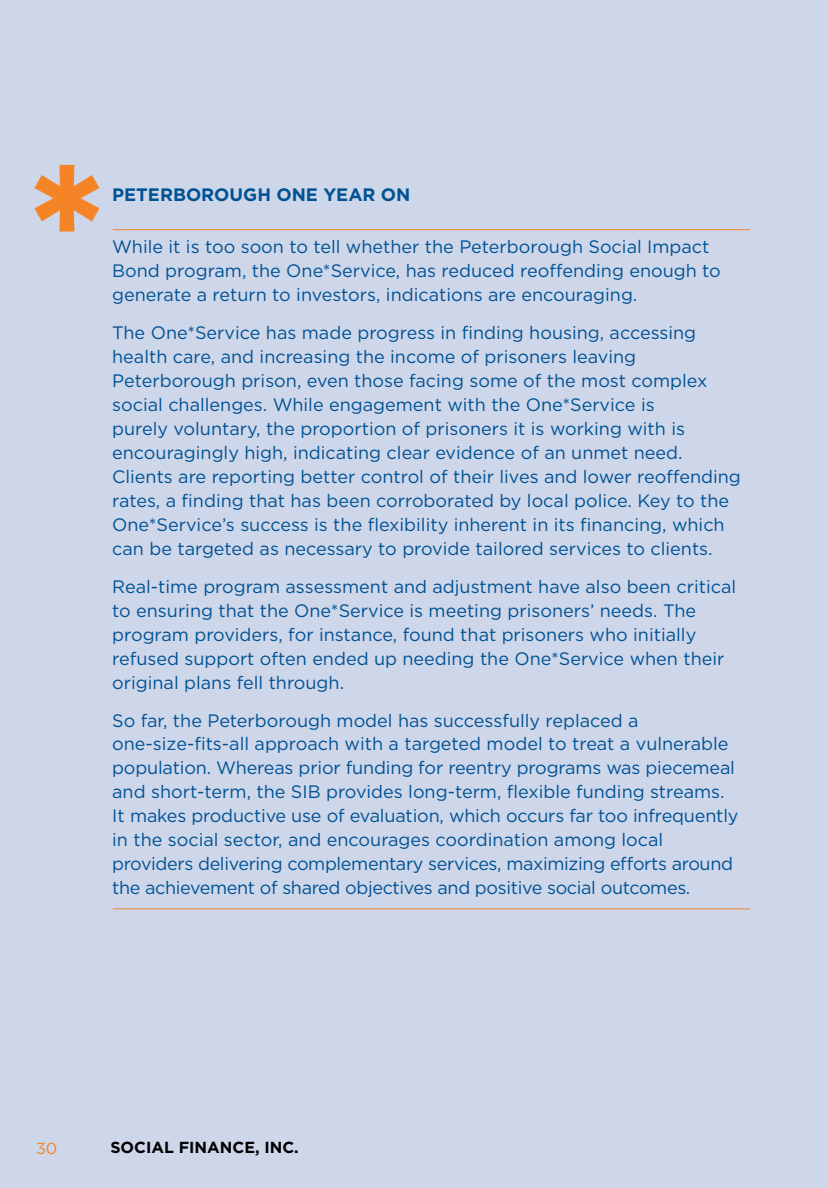
<style>
.page{position:relative;width:828px;height:1188px;background:#ced6e9}
.page>*{position:absolute;margin:0;border:0;box-sizing:border-box;transform-origin:0 0}
.t1{font:18px/24px "Gotham";color:#005294}
.t2{font:700 18px "Gotham";color:#005294}
.t3{font:700 16px "Gotham";color:#000}
.t4{font:16px "Gotham";color:#f58427}
</style>
<div class="page">
<hr style="left:113px;top:229px;width:637px;height:1px;background:#f58427">
<hr style="left:113px;top:908px;width:637px;height:1px;background:#f58427">
<p class="t2" style="left:112px;top:182px;width:300px">PETERBOROUGH ONE YEAR ON</p>
<p class="t1" style="left:112px;top:234px;width:610px">While it is too soon to tell whether the Peterborough social Impact<br>Bond program, the one*service, has reduced reoffending enough to generate a return to investors, indications are encouraging.</p>
<p class="t1" style="left:112px;top:320px;width:630px">the one*service has made progress in finding housing, accessing health care, and increasing the income of prisoners leaving Peterborough prison, even those facing some of the most complex social challenges. While engagement with the one*service is<br>purely voluntary, the proportion of prisoners it is working with is encouragingly high, indicating clear evidence of an unmet need. clients are reporting better control of their lives and lower reoffending rates, a finding that has been corroborated by local police. Key to the one*service’s success is the flexibility inherent in its financing, which can be targeted as necessary to provide tailored services to clients.</p>
<p class="t1" style="left:112px;top:574px;width:626px">Real-time program assessment and adjustment have also been critical to ensuring that the one*service is meeting prisoners’ needs. the program providers, for instance, found that prisoners who initially refused support often ended up needing the one*service when their original plans fell through.</p>
<p class="t1" style="left:112px;top:708px;width:628px">so far, the Peterborough model has successfully replaced a one-size-fits-all approach with a targeted model to treat a vulnerable population. Whereas prior funding for reentry programs was piecemeal and short-term, the sIB provides long-term, flexible funding streams.<br>It makes productive use of evaluation, which occurs far too infrequently in the social sector, and encourages coordination among local providers delivering complementary services, maximizing efforts around the achievement of shared objectives and positive social outcomes.</p>
<p class="t4" style="left:36px;top:1138px;width:23px">30</p>
<p class="t3" style="left:110px;top:1137px;width:190px">SOCIAL FINANCE, INC.</p>
</div>
